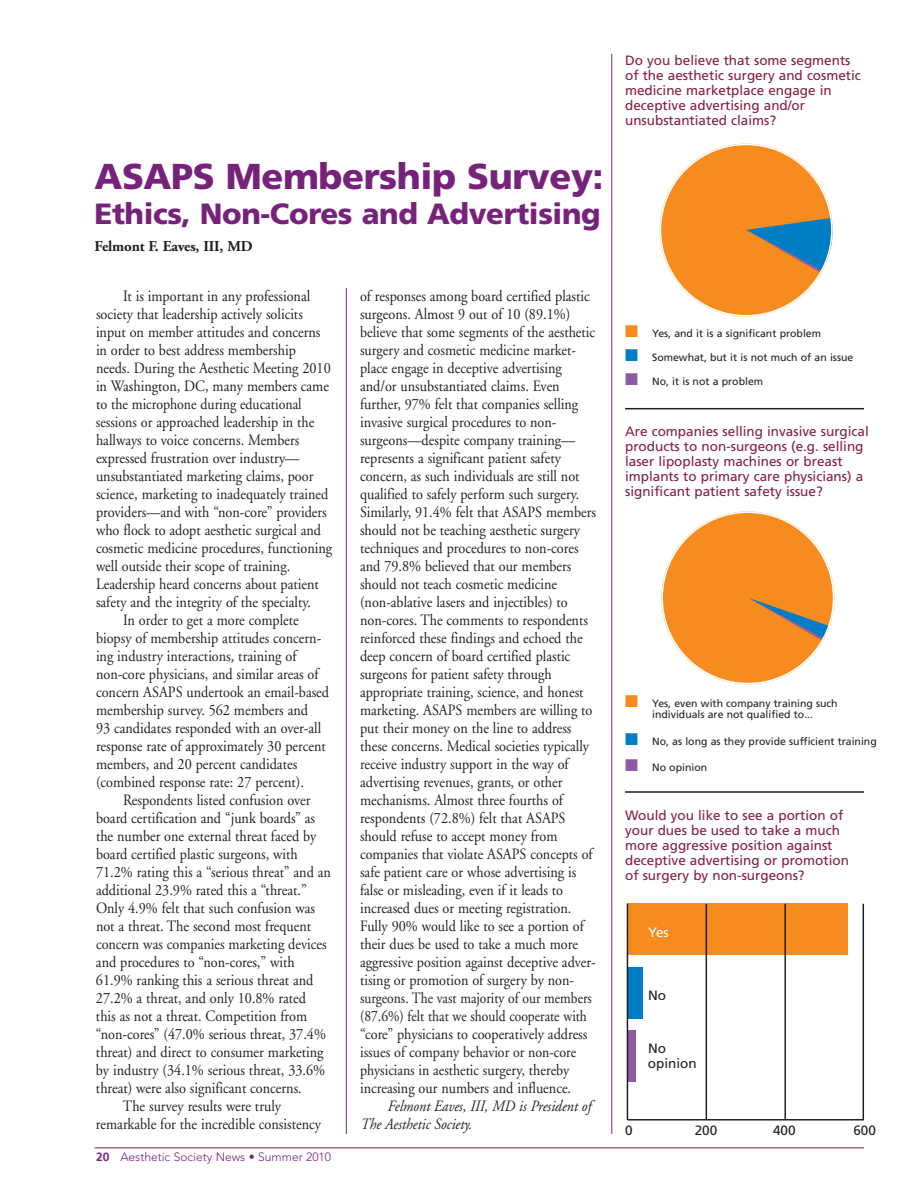
<style>
.page{position:relative;width:918px;height:1188px;background:#fff}
.page>*{position:absolute;margin:0;border:0;box-sizing:border-box;transform-origin:0 0}
.t1{font:900 36px "Frutiger";letter-spacing:-.01em;color:#77227a}
.t2{font:900 29.25px "Frutiger";letter-spacing:-.01em;color:#77227a}
.t3{font:15.75px/18px "Adobe Garamond";color:#231f20;scale:.9 1}
.t4{font:italic 15.75px/18px "Adobe Garamond";color:#231f20;scale:.9 1}
.t5{font:15.75px "Adobe Garamond";color:#231f20;scale:.88 1}
.t6{font:700 15px "Adobe Garamond";letter-spacing:-.01em;color:#231f20}
.t7{font:13.5px/15px "Frutiger";color:#841f3c}
.t8{font:13.5px/15px "Frutiger";color:#231f20}
.t9{font:13.5px "Frutiger";color:#fff}
.t10{font:300 12px "Avenir";color:#77227a}
.t11{font:10.5px/10.9px "Frutiger";color:#231f20;text-align:center}
.s1{font-family:"Frutiger";font-weight:700}
.s2{color:#f68b1f}
.s3{color:#007ec5}
.s4{color:#8d5ba6}
</style>
<div class="page">
<hr style="left:94px;top:1148px;width:770px;height:1px;background:#841f3c">
<hr style="left:346px;top:288px;width:1px;height:846px;background:#77227a">
<hr style="left:611px;top:54px;width:1px;height:1080px;background:#77227a">
<div style="left:627px;top:904px;width:221px;height:51px;background:#f68b1f"></div>
<div style="left:627px;top:1031px;width:9px;height:51px;background:#8d5ba6"></div>
<div style="left:627px;top:967px;width:16px;height:52px;background:#007ec5"></div>
<hr style="left:627px;top:904px;width:1px;height:216px;background:#231f20">
<hr style="left:706px;top:904px;width:1px;height:216px;background:#231f20">
<hr style="left:784px;top:904px;width:2px;height:216px;background:#231f20">
<hr style="left:863px;top:904px;width:1px;height:216px;background:#231f20">
<hr style="left:627px;top:1119px;width:237px;height:2px;background:#231f20">
<svg style="left:660px;top:144px;width:173px;height:172px"></svg>
<svg style="left:662px;top:512px;width:172px;height:172px"></svg>
<hr style="left:625px;top:408px;width:239px;height:1px;background:#231f20">
<hr style="left:625px;top:791px;width:239px;height:2px;background:#231f20">
<h1 class="t1" style="left:94px;top:162px;width:511px">ASAPS Membership Survey:</h1>
<h2 class="t2" style="left:94px;top:202px;width:508px">Ethics, Non-Cores and Advertising</h2>
<p class="t6" style="left:94px;top:241px;width:160px">Felmont F. Eaves, III, MD</p>
<p class="t3" style="left:123px;top:288px;width:210px">It is important in any professional</p>
<p class="t3" style="left:96px;top:306px;width:231px">society that leadership actively solicits</p>
<p class="t3" style="left:96px;top:324px;width:251px">input on member attitudes and concerns</p>
<p class="t3" style="left:96px;top:342px;width:224px">in order to best address membership</p>
<p class="t3" style="left:96px;top:360px;width:262px">needs. During the Aesthetic Meeting 2010</p>
<p class="t3" style="left:96px;top:378px;width:260px">in Washington, DC, many members came</p>
<p class="t3" style="left:96px;top:396px;width:230px">to the microphone during educational</p>
<p class="t5" style="left:96px;top:416px;width:250px">sessions or approached leadership in the</p>
<p class="t3" style="left:96px;top:432px;width:228px">hallways to voice concerns. Members</p>
<p class="t3" style="left:96px;top:450px;width:228px">expressed frustration over industry—</p>
<p class="t3" style="left:96px;top:468px;width:243px">unsubstantiated marketing claims, poor</p>
<p class="t3" style="left:96px;top:486px;width:260px">science, marketing to inadequately trained</p>
<p class="t3" style="left:96px;top:504px;width:258px">providers—and with “non-core” providers</p>
<p class="t3" style="left:96px;top:522px;width:252px">who flock to adopt aesthetic surgical and</p>
<p class="t3" style="left:96px;top:540px;width:264px">cosmetic medicine procedures, functioning</p>
<p class="t3" style="left:96px;top:558px;width:217px">well outside their scope of training.</p>
<p class="t3" style="left:96px;top:576px;width:249px">Leadership heard concerns about patient</p>
<p class="t3" style="left:96px;top:594px;width:240px">safety and the integrity of the specialty.</p>
<p class="t3" style="left:123px;top:612px;width:197px">In order to get a more complete</p>
<p class="t3" style="left:96px;top:630px;width:252px">biopsy of membership attitudes concern-</p>
<p class="t3" style="left:96px;top:648px;width:224px">ing industry interactions, training of</p>
<p class="t3" style="left:96px;top:666px;width:249px">non-core physicians, and similar areas of</p>
<p class="t3" style="left:96px;top:684px;width:261px">concern ASAPS undertook an email-based</p>
<p class="t3" style="left:96px;top:702px;width:237px">membership survey. 562 members and</p>
<p class="t3" style="left:96px;top:720px;width:252px">93 candidates responded with an over-all</p>
<p class="t3" style="left:96px;top:738px;width:257px">response rate of approximately 30 percent</p>
<p class="t3" style="left:96px;top:756px;width:225px">members, and 20 percent candidates</p>
<p class="t3" style="left:96px;top:774px;width:233px">(combined response rate: 27 percent).</p>
<p class="t3" style="left:123px;top:792px;width:210px">Respondents listed confusion over</p>
<p class="t3" style="left:96px;top:810px;width:245px">board certification and “junk boards” as</p>
<p class="t3" style="left:96px;top:828px;width:246px">the number one external threat faced by</p>
<p class="t3" style="left:96px;top:846px;width:226px">board certified plastic surgeons, with</p>
<p class="t3" style="left:96px;top:864px;width:263px">71.2% rating this a “serious threat” and an</p>
<p class="t3" style="left:96px;top:882px;width:236px">additional 23.9% rated this a “threat.”</p>
<p class="t3" style="left:96px;top:900px;width:245px">Only 4.9% felt that such confusion was</p>
<p class="t3" style="left:96px;top:918px;width:241px">not a threat. The second most frequent</p>
<p class="t3" style="left:96px;top:936px;width:258px">concern was companies marketing devices</p>
<p class="t3" style="left:96px;top:954px;width:222px">and procedures to “non-cores,” with</p>
<p class="t3" style="left:96px;top:972px;width:243px">61.9% ranking this a serious threat and</p>
<p class="t3" style="left:96px;top:990px;width:235px">27.2% a threat, and only 10.8% rated</p>
<p class="t3" style="left:96px;top:1008px;width:236px">this as not a threat. Competition from</p>
<p class="t3" style="left:96px;top:1026px;width:257px">“non-cores” (47.0% serious threat, 37.4%</p>
<p class="t3" style="left:96px;top:1044px;width:254px">threat) and direct to consumer marketing</p>
<p class="t3" style="left:96px;top:1062px;width:256px">by industry (34.1% serious threat, 33.6%</p>
<p class="t3" style="left:96px;top:1080px;width:230px">threat) were also significant concerns.</p>
<p class="t3" style="left:123px;top:1098px;width:177px">The survey results were truly</p>
<p class="t3" style="left:96px;top:1116px;width:252px">remarkable for the incredible consistency</p>
<p class="t10" style="left:96px;top:1152px;width:237px"><span class="s1">20</span> Aesthetic Society News • Summer 2010</p>
<p class="t3" style="left:360px;top:288px;width:264px">of responses among board certified plastic surgeons. Almost 9 out of 10 (89.1%) believe that some segments of the aesthetic surgery and cosmetic medicine market&shy;place engage in deceptive advertising and/or unsubstantiated claims. Even further, 97% felt that companies selling invasive surgical procedures to non&shy;surgeons—despite company training— represents a significant patient safety concern, as such individuals are still not qualified to safely perform such surgery.<br>Similarly, 91.4% felt that ASAPS members should not be teaching aesthetic surgery techniques and procedures to non-cores and 79.8% believed that our members should not teach cosmetic medicine (non-ablative lasers and injectibles) to non-cores. The comments to respondents reinforced these findings and echoed the deep concern of board certified plastic surgeons for patient safety through appropriate training, science, and honest marketing. ASAPS members are willing to put their money on the line to address these concerns. Medical societies typically receive industry support in the way of advertising revenues, grants, or other mechanisms. Almost three fourths of respondents (72.8%) felt that ASAPS should refuse to accept money from companies that violate ASAPS concepts of safe patient care or whose advertising is false or misleading, even if it leads to increased dues or meeting registration.<br>Fully 90% would like to see a portion of their dues be used to take a much more aggressive position against deceptive adver&shy;tising or promotion of surgery by non&shy;surgeons. The vast majority of our members (87.6%) felt that we should cooperate with “core” physicians to cooperatively address issues of company behavior or non-core physicians in aesthetic surgery, thereby increasing our numbers and influence.</p>
<p class="t4" style="left:360px;top:1098px;width:258px;text-indent:27px">Felmont Eaves, III, MD is President of<br>The Aesthetic Society.</p>
<p class="t7" style="left:625px;top:54px;width:237px">Do you believe that some segments of the aesthetic surgery and cosmetic medicine marketplace engage in deceptive advertising and/or unsubstantiated claims?</p>
<p class="t11" style="left:625px;top:329px;width:197px"><span class="s2">■</span> Yes, and it is a significant problem</p>
<p class="t11" style="left:625px;top:353px;width:230px"><span class="s3">■</span> Somewhat, but it is not much of an issue</p>
<p class="t11" style="left:625px;top:377px;width:140px"><span class="s4">■</span> No, it is not a problem</p>
<p class="t7" style="left:625px;top:425px;width:245px">Are companies selling invasive surgical products to non-surgeons (e.g. selling laser lipoplasty machines or breast implants to primary care physicians) a significant patient safety issue?</p>
<p class="t11" style="left:625px;top:699px;width:214px"><span class="s2">■</span> Yes, even with company training such individuals are not qualified to...</p>
<p class="t11" style="left:625px;top:736px;width:253px"><span class="s3">■</span> No, as long as they provide sufficient training</p>
<p class="t11" style="left:625px;top:762px;width:84px"><span class="s4">■</span> No opinion</p>
<p class="t7" style="left:625px;top:809px;width:225px">Would you like to see a portion of your dues be used to take a much more aggressive position against deceptive advertising or promotion of surgery by non-surgeons?</p>
<p class="t9" style="left:648px;top:927px;width:22px">Yes</p>
<p class="t8" style="left:648px;top:989px;width:19px">No</p>
<p class="t8" style="left:648px;top:1042px;width:50px">No opinion</p>
<p class="t8" style="left:625px;top:1124px;width:9px">0</p>
<p class="t8" style="left:695px;top:1124px;width:24px">200</p>
<p class="t8" style="left:773px;top:1124px;width:24px">400</p>
<p class="t8" style="left:853px;top:1124px;width:24px">600</p>
</div>
